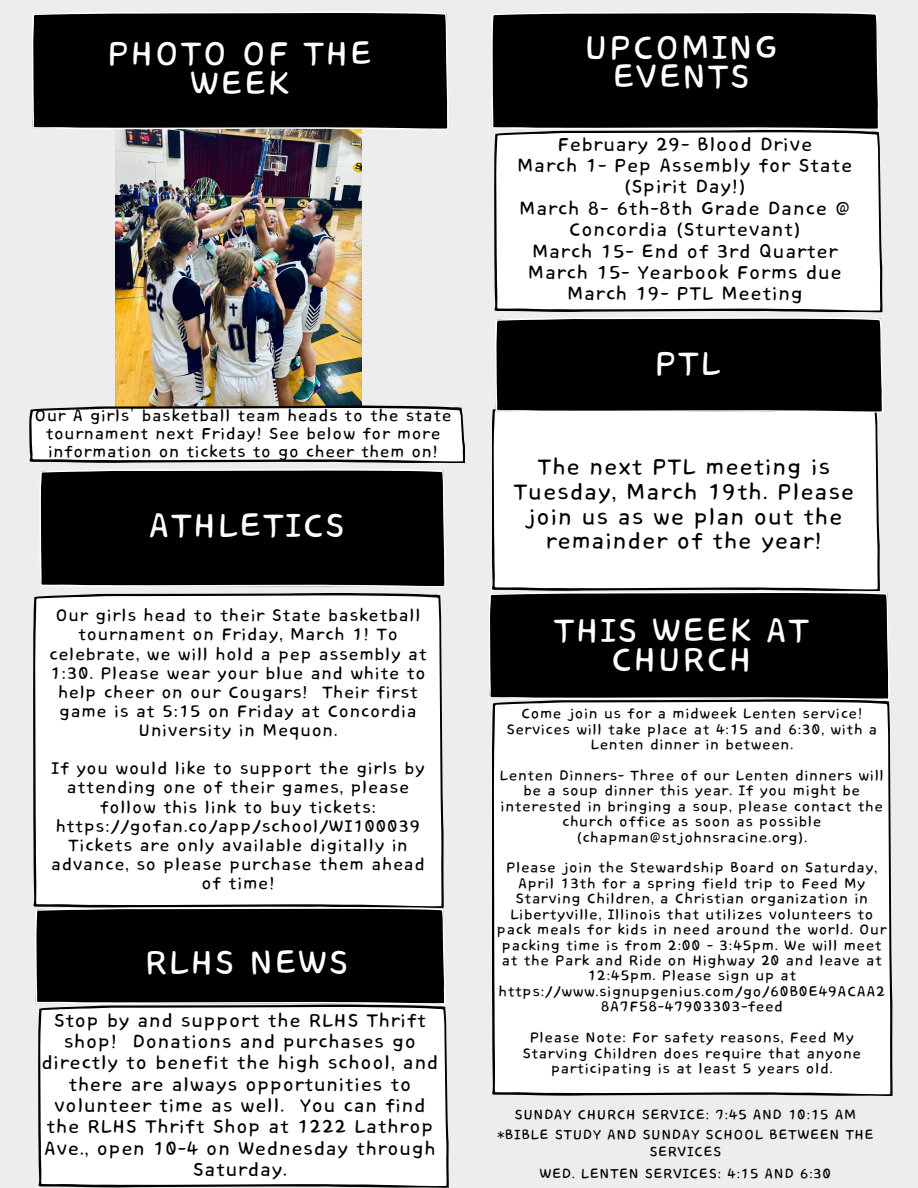
<style>
.page{position:relative;width:918px;height:1188px;background:#ededed}
.page>*{position:absolute;margin:0;border:0;box-sizing:border-box;transform-origin:0 0}
.t1{font:43.05px "Core Bandi Face";color:#fff}
.t2{font:28.5px/24.8px "Core Bandi Face";color:#000;text-align:center}
.t3{font:24px/21.3px "Core Bandi Face";color:#000;text-align:center}
.t4{font:23.85px/21.3px "Core Bandi Face";color:#000;text-align:center}
.t5{font:21.75px/19.2px "Core Bandi Face";color:#000;text-align:center}
.t6{font:20.85px/18px "Core Bandi Face";color:#000;text-align:center}
.t7{font:18.3px/15.5px "Core Bandi Face";color:#000;text-align:center}
.t8{font:17.85px/20.2px "Core Bandi Face";color:#000;text-align:center}
</style>
<div class="page">
<div style="left:492px;top:409px;width:388px;height:182px;background:#fff"></div>
<div style="left:495px;top:317px;width:388px;height:96px;background:#000"></div>
<div style="left:33px;top:593px;width:410px;height:314px;background:#fff"></div>
<div style="left:40px;top:469px;width:406px;height:118px;background:#000"></div>
<div style="left:489px;top:591px;width:400px;height:108px;background:#000"></div>
<div style="left:492px;top:699px;width:400px;height:397px;background:#fff"></div>
<div style="left:35px;top:907px;width:410px;height:97px;background:#000"></div>
<div style="left:38px;top:1005px;width:411px;height:183px;background:#fff"></div>
<img style="left:115px;top:130px;width:247px;height:275px">
<div style="left:32px;top:11px;width:416px;height:119px;background:#000"></div>
<svg style="left:29px;top:405px;width:436px;height:58px;background:#e6e6e6"></svg>
<div style="left:491px;top:12px;width:388px;height:118px;background:#000"></div>
<div style="left:494px;top:130px;width:388px;height:182px;background:#fff"></div>
<h3 class="t1" style="left:107px;top:31px;width:267px">PHOTO OF THE</h3>
<h3 class="t1" style="left:190px;top:61px;width:102px">WEEK</h3>
<h1 class="t6" style="left:35px;top:407px;width:419px">Our A girls’ basketball team heads to the state tournament next Friday! See below for more information on tickets to go cheer them on!</h1>
<p class="t1" style="left:148px;top:503px;width:199px">ATHLETICS</p>
<h1 class="t5" style="left:49px;top:607px;width:380px">Our girls head to their State basketball tournament on Friday, March 1! To celebrate, we will hold a pep assembly at 1:30. Please wear your blue and white to help cheer on our Cougars! Their first game is at 5:15 on Friday at Concordia University in Mequon.</h1>
<h3 class="t5" style="left:51px;top:760px;width:376px">If you would like to support the girls by attending one of their games, please follow this link to buy tickets: https://gofan.co/app/school/WI100039<br>Tickets are only available digitally in advance, so please purchase them ahead of time!</h3>
<h3 class="t1" style="left:145px;top:940px;width:206px">RLHS NEWS</h3>
<h1 class="t4" style="left:41px;top:1010px;width:399px">Stop by and support the RLHS Thrift shop! Donations and purchases go directly to benefit the high school, and there are always opportunities to volunteer time as well. You can find the RLHS Thrift Shop at 1222 Lathrop<br>Ave., open 10-4 on Wednesday through<br>Saturday.</h1>
<h3 class="t1" style="left:584px;top:25px;width:196px">UPCOMING</h3>
<h3 class="t1" style="left:612px;top:54px;width:140px">EVENTS</h3>
<h5 class="t3" style="left:517px;top:134px;width:338px">February 29- Blood Drive<br>March 1- Pep Assembly for State (Spirit Day!)<br>March 8- 6th-8th Grade Dance @<br>Concordia (Sturtevant)<br>March 15- End of 3rd Quarter<br>March 15- Yearbook Forms due<br>March 19- PTL Meeting</h5>
<h1 class="t1" style="left:655px;top:341px;width:69px">PTL</h1>
<h4 class="t2" style="left:514px;top:456px;width:343px">The next PTL meeting is<br>Tuesday, March 19th. Please join us as we plan out the remainder of the year!</h4>
<h2 class="t1" style="left:554px;top:608px;width:258px">THIS WEEK AT</h2>
<h2 class="t1" style="left:611px;top:637px;width:144px">CHURCH</h2>
<p class="t7" style="left:506px;top:706px;width:373px">Come join us for a midweek Lenten service!<br>Services will take place at 4:15 and 6:30, with a<br>Lenten dinner in between.</p>
<p class="t7" style="left:500px;top:768px;width:386px">Lenten Dinners- Three of our Lenten dinners will be a soup dinner this year. If you might be interested in bringing a soup, please contact the church office as soon as possible (chapman@stjohnsracine.org).</p>
<p class="t7" style="left:497px;top:861px;width:392px">Please join the Stewardship Board on Saturday, April 13th for a spring field trip to Feed My Starving Children, a Christian organization in Libertyville, Illinois that utilizes volunteers to pack meals for kids in need around the world. Our packing time is from 2:00 - 3:45pm. We will meet at the Park and Ride on Highway 20 and leave at 12:45pm. Please sign up at https://www.signupgenius.com/go/60B0E49ACAA2<br>8A7F58-47903303-feed</p>
<p class="t7" style="left:523px;top:1031px;width:341px">Please Note: For safety reasons, Feed My<br>Starving Children does require that anyone participating is at least 5 years old.</p>
<h1 class="t8" style="left:497px;top:1105px;width:379px">SUNDAY CHURCH SERVICE: 7:45 AND 10:15 AM *BIBLE STUDY AND SUNDAY SCHOOL BETWEEN THE</h1>
<h1 class="t8" style="left:540px;top:1142px;width:294px;line-height:21.3px">SERVICES<br>WED. LENTEN SERVICES: 4:15 AND 6:30</h1>
</div>
